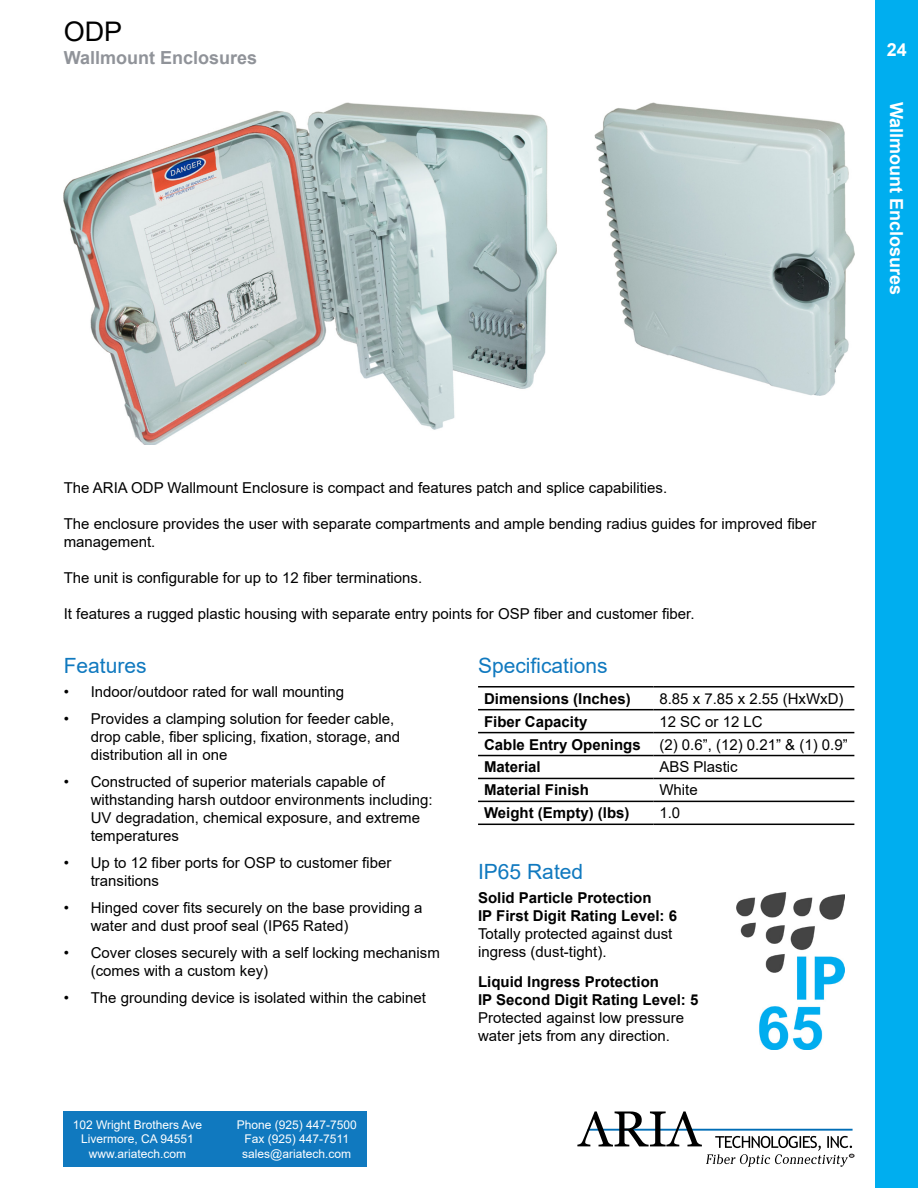
<style>
.page{position:relative;width:918px;height:1188px;background:#fff}
.page>*{position:absolute;margin:0;border:0;box-sizing:border-box;transform-origin:0 0}
.t1{font:27px "Arial";color:#000}
.t2{font:21px "Arial";color:#1079bf}
.t3{font:700 18px "Arial";color:#fff}
.t4{font:700 18px "Arial";color:#909399}
.t5{font:15px/18px "Arial";color:#000}
.t6{font:700 15px/18px "Arial";color:#000}
.t7{font:12px/14.4px "Arial";color:#fff;text-align:center}
.s1{font-weight:700}
</style>
<div class="page">
<svg style="left:577px;top:1111px;width:277px;height:56px"></svg>
<div style="left:64px;top:1111px;width:303px;height:56px;background:#1079bf"></div>
<div style="left:875px;top:0;width:43px;height:1188px;background:#00aeef"></div>
<img style="left:64px;top:102px;width:492px;height:342px">
<img style="left:594px;top:102px;width:260px;height:293px">
<hr style="left:478px;top:686px;width:175px;height:2px;background:#000">
<hr style="left:653px;top:686px;width:201px;height:2px;background:#000">
<hr style="left:478px;top:709px;width:175px;height:1px;background:#000">
<hr style="left:653px;top:709px;width:201px;height:1px;background:#000">
<hr style="left:478px;top:732px;width:175px;height:1px;background:#000">
<hr style="left:653px;top:732px;width:201px;height:1px;background:#000">
<hr style="left:478px;top:755px;width:175px;height:1px;background:#000">
<hr style="left:653px;top:755px;width:201px;height:1px;background:#000">
<hr style="left:478px;top:778px;width:175px;height:1px;background:#000">
<hr style="left:653px;top:778px;width:201px;height:1px;background:#000">
<hr style="left:478px;top:801px;width:175px;height:1px;background:#000">
<hr style="left:653px;top:801px;width:201px;height:1px;background:#000">
<hr style="left:478px;top:824px;width:175px;height:1px;background:#000">
<hr style="left:653px;top:824px;width:201px;height:1px;background:#000">
<img style="left:737px;top:892px;width:108px;height:158px">
<h1 class="t1" style="left:64px;top:13px;width:60px">ODP</h1>
<p class="t4" style="left:64px;top:45px;width:195px">Wallmount Enclosures</p>
<p class="t3" style="left:887px;top:37px;width:22px">24</p>
<p class="t3" style="left:909px;top:102px;width:195px;rotate:90deg">Wallmount Enclosures</p>
<p class="t5" style="left:64px;top:479px;width:605px">The ARIA ODP Wallmount Enclosure is compact and features patch and splice capabilities.</p>
<p class="t5" style="left:64px;top:515px;width:754px">The enclosure provides the user with separate compartments and ample bending radius guides for improved fiber management.</p>
<p class="t5" style="left:64px;top:569px;width:360px">The unit is configurable for up to 12 fiber terminations.</p>
<p class="t5" style="left:64px;top:605px;width:632px">It features a rugged plastic housing with separate entry points for OSP fiber and customer fiber.</p>
<h2 class="t2" style="left:64px;top:651px;width:84px">Features</h2>
<p class="t5" style="left:64px;top:682px;width:282px">• Indoor/outdoor rated for wall mounting</p>
<p class="t5" style="left:91px;top:709px;width:311px;text-indent:-27px">• Provides a clamping solution for feeder cable, drop cable, fiber splicing, fixation, storage, and distribution all in one</p>
<p class="t5" style="left:91px;top:772px;width:343px;text-indent:-27px">• Constructed of superior materials capable of withstanding harsh outdoor environments including:<br>UV degradation, chemical exposure, and extreme temperatures</p>
<p class="t5" style="left:91px;top:853px;width:302px;text-indent:-27px">• Up to 12 fiber ports for OSP to customer fiber transitions</p>
<p class="t5" style="left:91px;top:898px;width:333px;text-indent:-27px">• Hinged cover fits securely on the base providing a water and dust proof seal (IP65 Rated)</p>
<p class="t5" style="left:91px;top:943px;width:351px;text-indent:-27px">• Cover closes securely with a self locking mechanism (comes with a custom key)</p>
<p class="t5" style="left:64px;top:988px;width:364px">• The grounding device is isolated within the cabinet</p>
<p class="t7" style="left:73px;top:1118px;width:131px">102 Wright Brothers Ave<br>Livermore, CA 94551 www.ariatech.com</p>
<p class="t7" style="left:237px;top:1118px;width:122px">Phone (925) 447-7500<br>Fax (925) 447-7511 sales@ariatech.com</p>
<h2 class="t2" style="left:478px;top:651px;width:131px">Specifications</h2>
<p class="t6" style="left:484px;top:690px;width:148px">Dimensions (Inches)</p>
<p class="t5" style="left:659px;top:689px;width:186px">8.85 x 7.85 x 2.55 (HxWxD)</p>
<p class="t6" style="left:484px;top:713px;width:105px">Fiber Capacity</p>
<p class="t5" style="left:484px;top:710px;width:365px;line-height:23px;text-indent:175px">12 SC or 12 LC<br><span class="s1">Cable Entry Openings</span> (2) 0.6”, (12) 0.21” &amp; (1) 0.9”<br><span class="s1">Material</span></p>
<p class="t5" style="left:659px;top:758px;width:80px">ABS Plastic</p>
<p class="t6" style="left:484px;top:781px;width:107px">Material Finish</p>
<p class="t5" style="left:659px;top:781px;width:40px">White</p>
<p class="t6" style="left:484px;top:804px;width:147px">Weight (Empty) (lbs)</p>
<p class="t5" style="left:659px;top:804px;width:22px">1.0</p>
<h2 class="t2" style="left:478px;top:857px;width:107px">IP65 Rated</h2>
<p class="t6" style="left:478px;top:889px;width:200px">Solid Particle Protection<br>IP First Digit Rating Level: 6</p>
<p class="t5" style="left:478px;top:925px;width:196px">Totally protected against dust ingress (dust-tight).</p>
<p class="t6" style="left:478px;top:973px;width:222px">Liquid Ingress Protection<br>IP Second Digit Rating Level: 5</p>
<p class="t5" style="left:478px;top:1009px;width:207px">Protected against low pressure water jets from any direction.</p>
</div>
